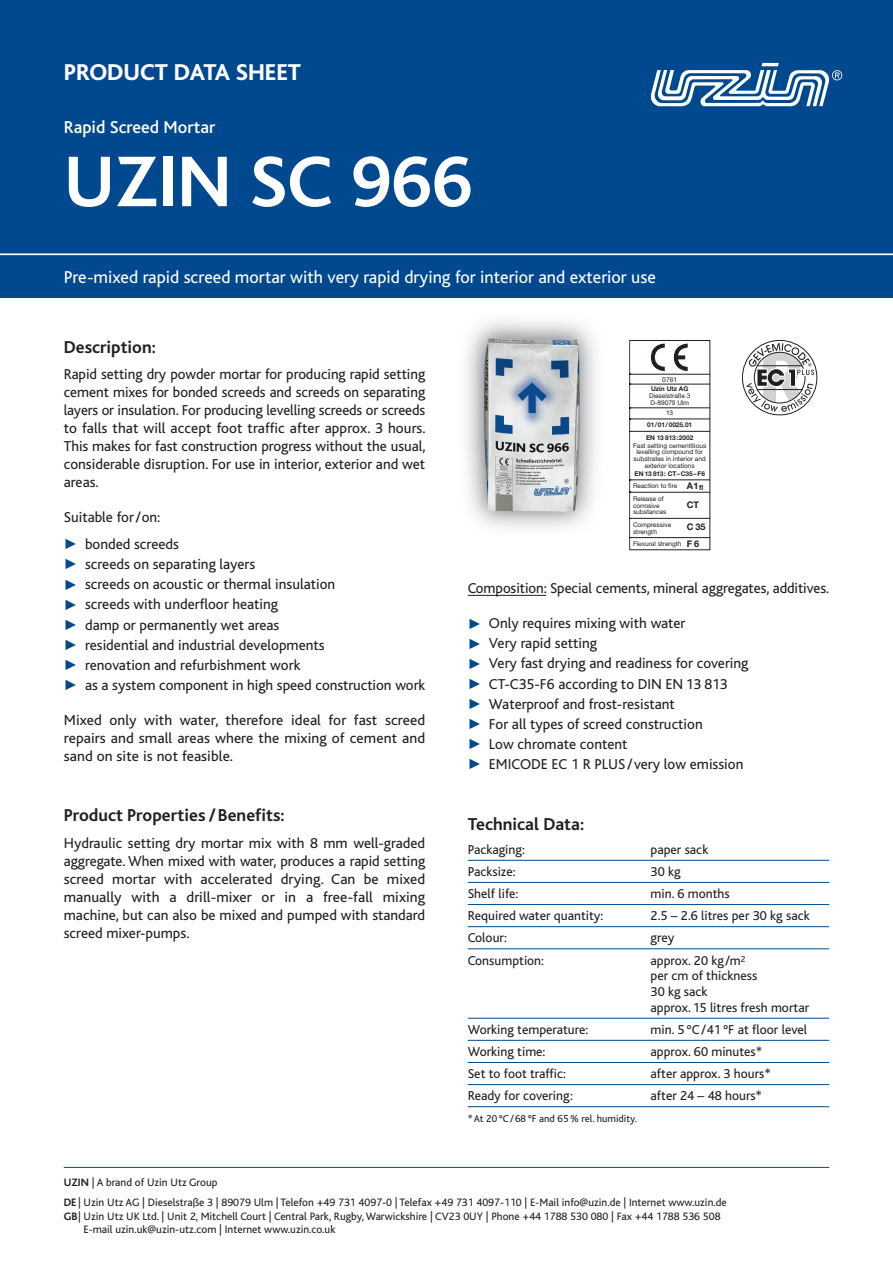
<style>
.page{position:relative;width:893px;height:1263px;background:#fff}
.page>*{position:absolute;margin:0;border:0;box-sizing:border-box;transform-origin:0 0}
.t1{font:700 75px "Bliss";color:#fff}
.t2{font:800 24px "Bliss";color:#fff}
.t3{font:18px "Bliss";color:#fff}
.t4{font:700 18px "Bliss";color:#231f20}
.t5{font:500 18px "Bliss";color:#fff}
.t6{font:15px/18px "Bliss";color:#231f20;text-align:justify}
.t7{font:13.5px/15.8px "Bliss";color:#231f20}
.t8{font:11.25px/20px "Bliss";color:#231f20}
.t9{font:10.5px "Bliss";color:#231f20}
.t10{font:700 9.15px "Helvetica Neue";color:#231f20}
.t11{font:6.75px "Helvetica Neue";color:#231f20}
.t12{font:6.45px/6.9px "Helvetica Neue";color:#231f20}
.t13{font:700 6.45px/12.5px "Helvetica Neue";color:#231f20}
.s1{color:#01498e}
.s2{font-weight:700}
.s3{font-weight:700;font-size:9.15px}
.s4{font-weight:700;font-size:7.2px}
</style>
<div class="page">
<div style="left:0;top:0;width:893px;height:255px;background:#01498e"></div>
<div style="left:0;top:255px;width:893px;height:43px;background:#01498e"></div>
<svg style="left:651px;top:63px;width:191px;height:44px"></svg>
<hr style="left:468px;top:595px;width:78px;height:1px;background:#231f20">
<hr style="left:468px;top:860px;width:361px;height:1px;background:#01498e">
<hr style="left:468px;top:882px;width:361px;height:1px;background:#01498e">
<hr style="left:468px;top:904px;width:361px;height:1px;background:#01498e">
<hr style="left:468px;top:926px;width:361px;height:1px;background:#01498e">
<hr style="left:468px;top:948px;width:361px;height:1px;background:#01498e">
<hr style="left:468px;top:1018px;width:361px;height:1px;background:#01498e">
<hr style="left:468px;top:1040px;width:361px;height:1px;background:#01498e">
<hr style="left:468px;top:1062px;width:361px;height:1px;background:#01498e">
<hr style="left:468px;top:1084px;width:361px;height:1px;background:#01498e">
<hr style="left:468px;top:1106px;width:361px;height:1px;background:#01498e">
<hr style="left:0;top:253px;width:893px;height:2px;background:#fff">
<hr style="left:629px;top:384px;width:81px;height:1px;background:#231f20">
<hr style="left:629px;top:407px;width:81px;height:1px;background:#231f20">
<hr style="left:629px;top:419px;width:81px;height:1px;background:#231f20">
<hr style="left:629px;top:431px;width:81px;height:1px;background:#231f20">
<hr style="left:629px;top:480px;width:81px;height:1px;background:#231f20">
<hr style="left:629px;top:492px;width:81px;height:1px;background:#231f20">
<hr style="left:629px;top:518px;width:81px;height:1px;background:#231f20">
<hr style="left:629px;top:537px;width:81px;height:1px;background:#231f20">
<hr style="left:629px;top:374px;width:81px;height:1px;background:#231f20">
<svg style="left:674px;top:343px;width:14px;height:28px"></svg>
<svg style="left:651px;top:343px;width:14px;height:28px"></svg>
<img style="left:629px;top:340px;width:2px;height:210px">
<img style="left:468px;top:337px;width:134px;height:176px">
<svg style="left:742px;top:340px;width:75px;height:75px"></svg>
<hr style="left:64px;top:1167px;width:765px;height:1px;background:#01498e">
<h2 class="t2" style="left:64px;top:63px;width:239px">PRODUCT DATA SHEET</h2>
<p class="t5" style="left:64px;top:121px;width:153px">Rapid Screed Mortar</p>
<h1 class="t1" style="left:64px;top:153px;width:410px">UZIN SC 966</h1>
<p class="t3" style="left:64px;top:270px;width:594px">Pre-mixed rapid screed mortar with very rapid drying for interior and exterior use</p>
<p class="t4" style="left:64px;top:340px;width:94px">Description:</p>
<p class="t6" style="left:64px;top:367px;width:363px">Rapid setting dry powder mortar for producing rapid setting cement mixes for bonded screeds and screeds on separating layers or insulation. For producing levelling screeds or screeds to falls that will accept foot traffic after approx. 3 hours.<br>This makes for fast construction progress without the usual, considerable disruption. For use in interior, exterior and wet areas.</p>
<p class="t6" style="left:64px;top:510px;width:98px">Suitable for/on:</p>
<p class="t6" style="left:64px;top:536px;width:117px"><span class="s1">✓</span> bonded screeds</p>
<p class="t6" style="left:64px;top:557px;width:193px"><span class="s1">✓</span> screeds on separating layers</p>
<p class="t6" style="left:64px;top:577px;width:273px"><span class="s1">✓</span> screeds on acoustic or thermal insulation</p>
<p class="t6" style="left:64px;top:597px;width:216px"><span class="s1">✓</span> screeds with underfloor heating</p>
<p class="t6" style="left:64px;top:617px;width:217px"><span class="s1">✓</span> damp or permanently wet areas</p>
<p class="t6" style="left:64px;top:637px;width:262px"><span class="s1">✓</span> residential and industrial developments</p>
<p class="t6" style="left:64px;top:657px;width:238px"><span class="s1">✓</span> renovation and refurbishment work</p>
<p class="t6" style="left:64px;top:677px;width:363px"><span class="s1">✓</span> as a system component in high speed construction work</p>
<p class="t6" style="left:64px;top:712px;width:363px">Mixed only with water, therefore ideal for fast screed repairs and small areas where the mixing of cement and sand on site is not feasible.</p>
<p class="t4" style="left:64px;top:809px;width:222px">Product Properties /Benefits:</p>
<p class="t6" style="left:64px;top:835px;width:363px">Hydraulic setting dry mortar mix with 8 mm well-graded aggregate. When mixed with water, produces a rapid setting screed mortar with accelerated drying. Can be mixed manually with a drill-mixer or in a free-fall mixing machine, but can also be mixed and pumped with standard screed mixer-pumps.</p>
<p class="t11" style="left:662px;top:377px;width:17px">0761</p>
<p class="t13" style="left:651px;top:383px;width:39px">Uzin Utz AG</p>
<p class="t12" style="left:649px;top:393px;width:43px">Dieselstraße 3<br>D-89079 Ulm</p>
<p class="t12" style="left:666px;top:410px;width:8px">13</p>
<p class="t13" style="left:646px;top:419px;width:49px">01/01/0025.01<br>EN 13 813:2002</p>
<p class="t12" style="left:633px;top:442px;width:75px;text-align:center">Fast setting cementitious levelling compound for substrates in interior and exterior locations</p>
<p class="t12" style="left:633px;top:468px;width:73px;line-height:12.5px"><span class="s2">EN 13 813: CT–C35–F6<br></span>Reaction to fire <span class="s3">A1</span><span class="s4">fl<br></span>Release of</p>
<p class="t12" style="left:633px;top:502px;width:28px">corrosive</p>
<p class="t10" style="left:687px;top:501px;width:14px">CT</p>
<p class="t12" style="left:633px;top:506px;width:40px;line-height:12.5px">substances<br>Compressive</p>
<p class="t12" style="left:633px;top:528px;width:25px">strength</p>
<p class="t10" style="left:687px;top:524px;width:20px">C 35</p>
<p class="t12" style="left:633px;top:541px;width:68px">Flexural strength <span class="s3">F 6</span></p>
<p class="t6" style="left:468px;top:581px;width:363px">Composition: Special cements, mineral aggregates, additives.</p>
<p class="t6" style="left:468px;top:616px;width:219px"><span class="s1">✓</span> Only requires mixing with water</p>
<p class="t6" style="left:468px;top:636px;width:131px"><span class="s1">✓</span> Very rapid setting</p>
<p class="t6" style="left:468px;top:656px;width:282px"><span class="s1">✓</span> Very fast drying and readiness for covering</p>
<p class="t6" style="left:468px;top:676px;width:261px"><span class="s1">✓</span> CT-C35-F6 according to DIN EN 13 813</p>
<p class="t6" style="left:468px;top:696px;width:209px"><span class="s1">✓</span> Waterproof and frost-resistant</p>
<p class="t6" style="left:468px;top:716px;width:237px"><span class="s1">✓</span> For all types of screed construction</p>
<p class="t6" style="left:468px;top:736px;width:161px"><span class="s1">✓</span> Low chromate content</p>
<p class="t6" style="left:468px;top:756px;width:277px"><span class="s1">✓</span> EMICODE EC 1 R PLUS/very low emission</p>
<p class="t4" style="left:468px;top:817px;width:118px">Technical Data:</p>
<p class="t7" style="left:468px;top:843px;width:59px">Packaging:</p>
<p class="t7" style="left:651px;top:843px;width:59px">paper sack</p>
<p class="t7" style="left:468px;top:865px;width:49px">Packsize:</p>
<p class="t7" style="left:651px;top:865px;width:31px">30 kg</p>
<p class="t7" style="left:468px;top:887px;width:52px">Shelf life:</p>
<p class="t7" style="left:651px;top:887px;width:81px">min. 6 months</p>
<p class="t7" style="left:468px;top:909px;width:137px">Required water quantity:</p>
<p class="t7" style="left:651px;top:909px;width:161px">2.5 – 2.6 litres per 30 kg sack</p>
<p class="t7" style="left:468px;top:931px;width:41px">Colour:</p>
<p class="t7" style="left:651px;top:931px;width:25px">grey</p>
<p class="t7" style="left:468px;top:953px;width:78px">Consumption:</p>
<p class="t7" style="left:651px;top:953px;width:160px">approx. 20 kg/m<sup>2<br></sup>per cm of thickness<br>30 kg sack<br>approx. 15 litres fresh mortar</p>
<p class="t7" style="left:468px;top:1023px;width:122px">Working temperature:</p>
<p class="t7" style="left:651px;top:1023px;width:158px">min. 5 °C/41 °F at floor level</p>
<p class="t7" style="left:468px;top:1045px;width:79px">Working time:</p>
<p class="t7" style="left:651px;top:1045px;width:113px">approx. 60 minutes*</p>
<p class="t7" style="left:468px;top:1067px;width:100px">Set to foot traffic:</p>
<p class="t7" style="left:651px;top:1067px;width:122px">after approx. 3 hours*</p>
<p class="t7" style="left:468px;top:1089px;width:107px">Ready for covering:</p>
<p class="t7" style="left:651px;top:1089px;width:113px">after 24 – 48 hours*</p>
<p class="t9" style="left:468px;top:1115px;width:171px">*At 20 °C/68 °F and 65 % rel. humidity.</p>
<p class="t8" style="left:64px;top:1173px;width:665px"><span class="s2">UZIN</span> | A brand of Uzin Utz Group<br><span class="s2">DE</span> | Uzin Utz AG | Dieselstraße 3 | 89079 Ulm | Telefon +49 731 4097-0 | Telefax +49 731 4097-110 | E-Mail info@uzin.de | Internet www.uzin.de</p>
<p class="t8" style="left:84px;top:1210px;width:639px;line-height:13.5px;text-indent:-20px"><span class="s2">GB</span>| Uzin Utz UK Ltd. | Unit 2, Mitchell Court | Central Park, Rugby,Warwickshire | CV23 0UY | Phone +44 1788 530 080 | Fax +44 1788 536 508<br>E-mail uzin.uk@uzin-utz.com | Internet www.uzin.co.uk</p>
</div>
